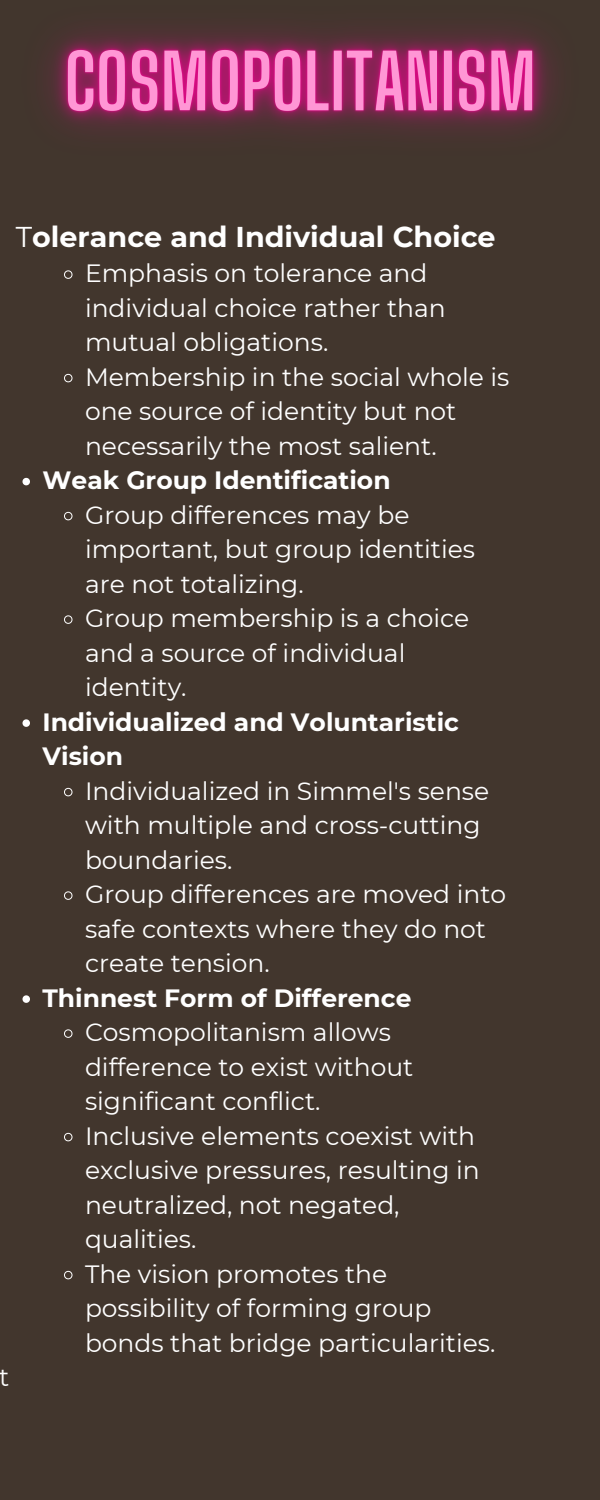
<style>
.page{position:relative;width:600px;height:1500px;background:#42362d}
.page>*{position:absolute;margin:0;border:0;box-sizing:border-box;transform-origin:0 0}
.t1{font:700 28.6px "Montserrat";color:#fff}
.t2{font:25px/34.5px "Montserrat";color:#fff}
.t3{font:700 25px/34.5px "Montserrat";color:#fff}
.s1{font-weight:400}
</style>
<div class="page">
<img style="left:48px;top:30px;width:506px;height:101px">
<svg style="left:64px;top:270px;width:9px;height:9px"></svg>
<svg style="left:64px;top:373px;width:9px;height:10px"></svg>
<svg style="left:22px;top:478px;width:8px;height:7px"></svg>
<svg style="left:64px;top:511px;width:9px;height:10px"></svg>
<svg style="left:64px;top:615px;width:9px;height:9px"></svg>
<svg style="left:22px;top:719px;width:8px;height:8px"></svg>
<svg style="left:64px;top:787px;width:9px;height:10px"></svg>
<svg style="left:64px;top:891px;width:9px;height:9px"></svg>
<svg style="left:22px;top:995px;width:8px;height:8px"></svg>
<svg style="left:64px;top:1029px;width:9px;height:9px"></svg>
<svg style="left:64px;top:1132px;width:9px;height:10px"></svg>
<svg style="left:64px;top:1270px;width:9px;height:10px"></svg>
<p class="t1" style="left:16px;top:219px;width:481px"><span class="s1">T</span>olerance and Individual Choice</p>
<p class="t2" style="left:0;top:1360px;width:12px">t</p>
<p class="t2" style="left:85px;top:256px;width:362px">Emphasis on tolerance and individual choice rather than mutual obligations.</p>
<p class="t2" style="left:85px;top:359px;width:426px">Membership in the social whole is one source of identity but not necessarily the most salient.</p>
<p class="t3" style="left:43px;top:463px;width:350px">Weak Group Identification</p>
<p class="t2" style="left:85px;top:497px;width:392px">Group differences may be important, but group identities are not totalizing.</p>
<p class="t2" style="left:85px;top:601px;width:386px">Group membership is a choice and a source of individual identity.</p>
<p class="t3" style="left:43px;top:704px;width:418px">Individualized and Voluntaristic<br>Vision</p>
<p class="t2" style="left:85px;top:773px;width:406px">Individualized in Simmel's sense with multiple and cross-cutting boundaries.</p>
<p class="t2" style="left:85px;top:877px;width:423px">Group differences are moved into safe contexts where they do not create tension.</p>
<p class="t3" style="left:43px;top:980px;width:370px">Thinnest Form of Difference</p>
<p class="t2" style="left:85px;top:1015px;width:330px">Cosmopolitanism allows difference to exist without significant conflict.</p>
<p class="t2" style="left:85px;top:1118px;width:396px">Inclusive elements coexist with exclusive pressures, resulting in neutralized, not negated, qualities.</p>
<p class="t2" style="left:85px;top:1256px;width:412px">The vision promotes the possibility of forming group bonds that bridge particularities.</p>
</div>
